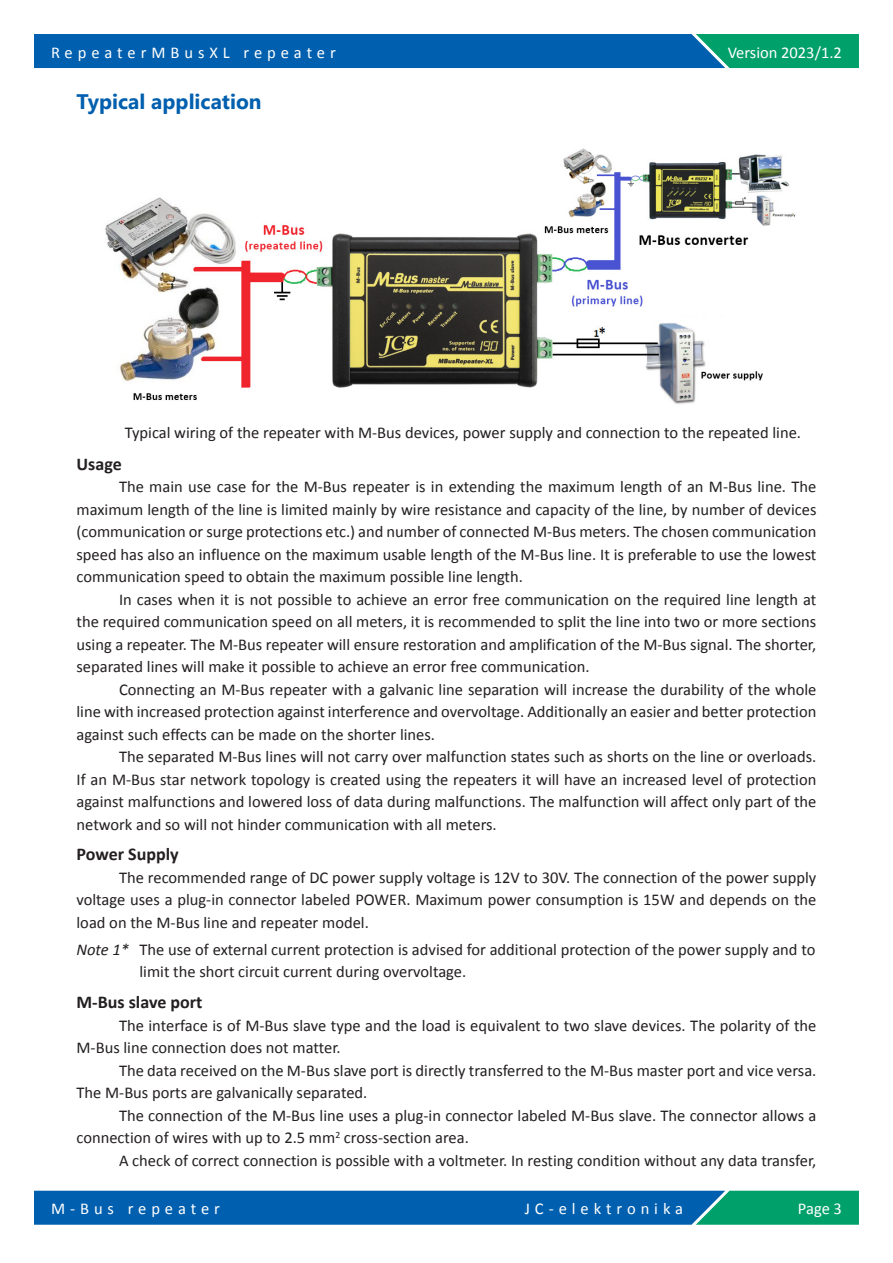
<style>
.page{position:relative;width:893px;height:1263px;background:#fff}
.page>*{position:absolute;margin:0;border:0;box-sizing:border-box;transform-origin:0 0}
.Heading-3-top{font:700 21px "Segoe UI";color:#005fae}
.Heading-4{font:700 18px "Calibri";color:#231f20}
.Paragraph-1{font:16.5px/22.5px "Calibri";color:#231f20;text-align:justify}
.Note-1{font:16.5px/22.5px "Calibri";color:#231f20}
.Picture-descriptions{font:16.5px "Calibri";color:#231f20}
.t1{font:16.5px "Calibri";letter-spacing:.3em;color:#fff}
.t2{font:16.5px "Calibri";color:#fff}
.s1{font-style:italic}
</style>
<div class="page">
<svg style="left:34px;top:34px;width:825px;height:34px;background:#026ba2"></svg>
<svg style="left:34px;top:1191px;width:825px;height:34px;background:#036ca3"></svg>
<img style="left:105px;top:148px;width:691px;height:256px">
<p class="t1" style="left:51px;top:42px;width:286px">RepeaterMBusXL repeater</p>
<p class="t2" style="left:728px;top:42px;width:116px">Version 2023/1.2</p>
<p class="Heading-3-top" style="left:77px;top:86px;width:187px">Typical application</p>
<p class="Picture-descriptions" style="left:125px;top:422px;width:678px">Typical wiring of the repeater with M-Bus devices, power supply and connection to the repeated line.</p>
<p class="Heading-4" style="left:77px;top:452px;width:47px">Usage</p>
<p class="Paragraph-1" style="left:77px;top:476px;width:741px;text-indent:43px">The main use case for the M-Bus repeater is in extending the maximum length of an M-Bus line. The maximum length of the line is limited mainly by wire resistance and capacity of the line, by number of devices (communication or surge protections etc.) and number of connected M-Bus meters. The chosen communication speed has also an influence on the maximum usable length of the M-Bus line. It is preferable to use the lowest communication speed to obtain the maximum possible line length.</p>
<p class="Paragraph-1" style="left:77px;top:588px;width:741px;text-indent:43px">In cases when it is not possible to achieve an error free communication on the required line length at the required communication speed on all meters, it is recommended to split the line into two or more sections using a repeater. The M-Bus repeater will ensure restoration and amplification of the M-Bus signal. The shorter, separated lines will make it possible to achieve an error free communication.</p>
<p class="Paragraph-1" style="left:77px;top:678px;width:741px;text-indent:43px">Connecting an M-Bus repeater with a galvanic line separation will increase the durability of the whole line with increased protection against interference and overvoltage. Additionally an easier and better protection against such effects can be made on the shorter lines.</p>
<p class="Paragraph-1" style="left:77px;top:746px;width:741px;text-indent:43px">The separated M-Bus lines will not carry over malfunction states such as shorts on the line or overloads.<br>If an M-Bus star network topology is created using the repeaters it will have an increased level of protection against malfunctions and lowered loss of data during malfunctions. The malfunction will affect only part of the network and so will not hinder communication with all meters.</p>
<p class="Heading-4" style="left:77px;top:843px;width:104px">Power Supply</p>
<p class="Paragraph-1" style="left:77px;top:866px;width:741px;text-indent:43px">The recommended range of DC power supply voltage is 12V to 30V. The connection of the power supply voltage uses a plug-in connector labeled POWER. Maximum power consumption is 15W and depends on the load on the M-Bus line and repeater model.</p>
<p class="Note-1" style="left:140px;top:938px;width:677px;text-indent:-63px"><span class="s1">Note 1*</span> The use of external current protection is advised for additional protection of the power supply and to limit the short circuit current during overvoltage.</p>
<p class="Heading-4" style="left:77px;top:990px;width:127px">M-Bus slave port</p>
<p class="Paragraph-1" style="left:77px;top:1014px;width:741px;text-indent:43px">The interface is of M-Bus slave type and the load is equivalent to two slave devices. The polarity of the<br>M-Bus line connection does not matter.</p>
<p class="Paragraph-1" style="left:77px;top:1059px;width:741px;text-indent:43px">The data received on the M-Bus slave port is directly transferred to the M-Bus master port and vice versa.<br>The M-Bus ports are galvanically separated.</p>
<p class="Paragraph-1" style="left:77px;top:1104px;width:741px;text-indent:43px">The connection of the M-Bus line uses a plug-in connector labeled M-Bus slave. The connector allows a connection of wires with up to 2.5 mm<sup>2</sup> cross-section area.</p>
<p class="Paragraph-1" style="left:119px;top:1149px;width:699px">A check of correct connection is possible with a voltmeter. In resting condition without any data transfer,</p>
<p class="t1" style="left:51px;top:1198px;width:171px">M-Bus repeater</p>
<p class="t1" style="left:525px;top:1198px;width:160px">JC-elektronika</p>
<p class="t1" style="left:798px;top:1198px;width:46px">Page 3</p>
</div>
